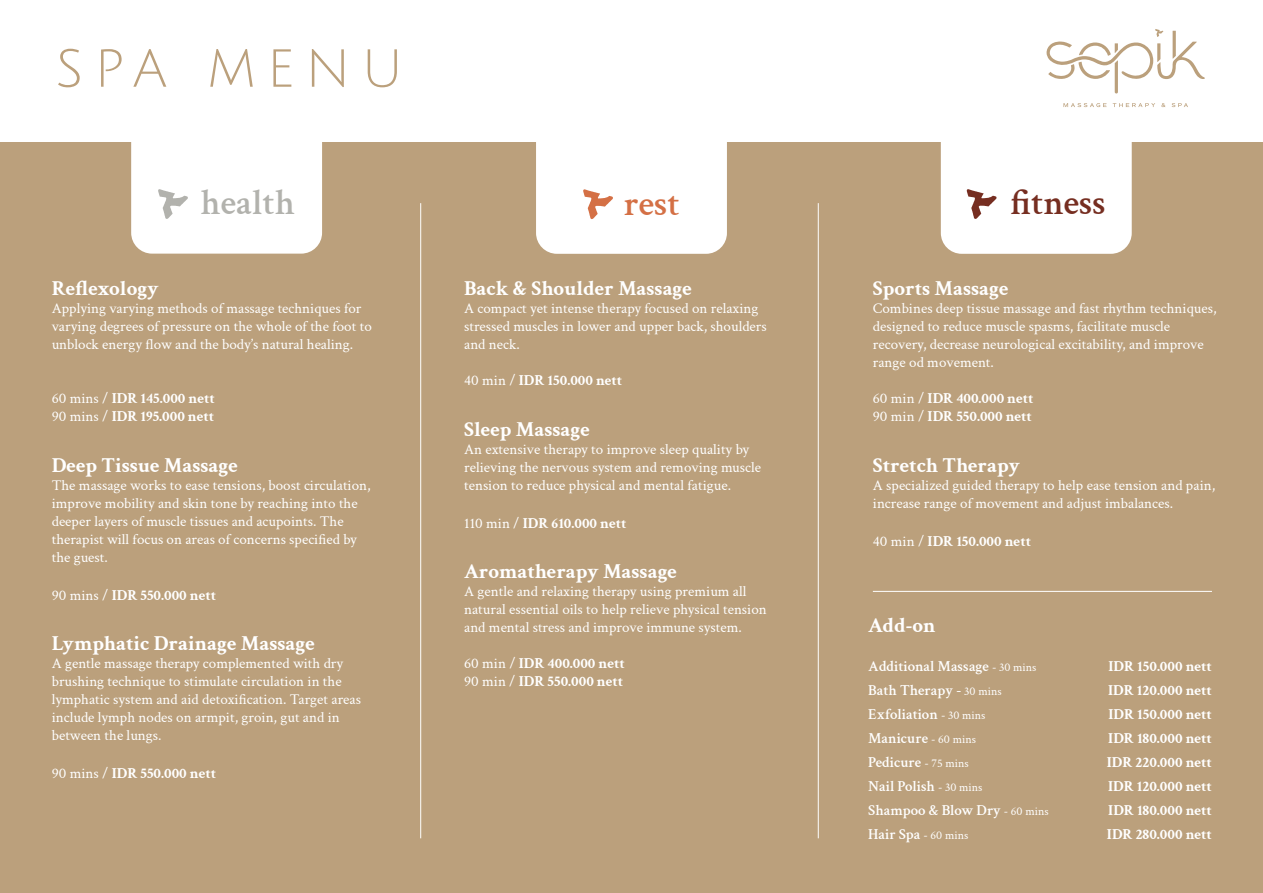
<style>
.page{position:relative;width:1263px;height:893px;background:#fff}
.page>*{position:absolute;margin:0;border:0;box-sizing:border-box;transform-origin:0 0}
.t1{font:600 36px "Crimson Text";color:#762e21}
.t2{font:600 36px "Crimson Text";color:#b2b2ad}
.t3{font:600 36px "Crimson Text";color:#d47045}
.t4{font:700 21px "Crimson Text";color:#fff}
.t5{font:15px/18px "Crimson Text";color:#fff}
.t6{font:700 15px/18px "Crimson Text";color:#fff}
.t7{font:600 15px "Crimson Text";color:#fff}
.s1{font-weight:400}
.s2{font-weight:400;font-size:12px}
</style>
<div class="page">
<div style="left:0;top:143px;width:1263px;height:750px;background:#bba07c"></div>
<hr style="left:420px;top:203px;width:1px;height:635px;background:#fff">
<hr style="left:818px;top:203px;width:1px;height:635px;background:#fff">
<hr style="left:873px;top:591px;width:339px;height:1px;background:#fff">
<svg style="left:1063px;top:103px;width:43px;height:4px"></svg>
<svg style="left:1113px;top:103px;width:42px;height:4px"></svg>
<svg style="left:1161px;top:103px;width:4px;height:4px"></svg>
<svg style="left:1172px;top:103px;width:16px;height:4px"></svg>
<svg style="left:1046px;top:29px;width:159px;height:64px"></svg>
<svg style="left:58px;top:49px;width:22px;height:38px"></svg>
<svg style="left:101px;top:49px;width:21px;height:38px"></svg>
<svg style="left:133px;top:49px;width:33px;height:38px"></svg>
<svg style="left:210px;top:49px;width:43px;height:38px"></svg>
<svg style="left:273px;top:49px;width:18px;height:38px"></svg>
<svg style="left:312px;top:49px;width:32px;height:38px"></svg>
<svg style="left:368px;top:49px;width:29px;height:38px"></svg>
<div style="left:131px;top:142px;width:191px;height:112px;background:#fff"></div>
<div style="left:536px;top:143px;width:191px;height:111px;background:#fff"></div>
<div style="left:941px;top:142px;width:191px;height:112px;background:#fff"></div>
<h1 class="t2" style="left:201px;top:177px;width:96px">health</h1>
<h1 class="t3" style="left:624px;top:177px;width:58px">rest</h1>
<h1 class="t1" style="left:1010px;top:177px;width:97px">fitness</h1>
<h2 class="t4" style="left:52px;top:273px;width:108px">Reflexology</h2>
<p class="t5" style="left:52px;top:299px;width:322px">Applying varying methods of massage techniques for varying degrees of pressure on the whole of the foot to unblock energy flow and the body’s natural healing.</p>
<p class="t6" style="left:52px;top:388px;width:165px"><span class="s1">60 mins /</span> IDR 145.000 nett<br><span class="s1">90 mins /</span> IDR 195.000 nett</p>
<h2 class="t4" style="left:52px;top:449px;width:188px">Deep Tissue Massage</h2>
<p class="t5" style="left:52px;top:475px;width:320px">The massage works to ease tensions, boost circulation, improve mobility and skin tone by reaching into the deeper layers of muscle tissues and acupoints. The therapist will focus on areas of concerns specified by the guest.</p>
<p class="t6" style="left:52px;top:584px;width:166px"><span class="s1">90 mins /</span> IDR 550.000 nett</p>
<h2 class="t4" style="left:52px;top:628px;width:265px">Lymphatic Drainage Massage</h2>
<p class="t5" style="left:52px;top:654px;width:311px">A gentle massage therapy complemented with dry brushing technique to stimulate circulation in the lymphatic system and aid detoxification. Target areas include lymph nodes on armpit, groin, gut and in between the lungs.</p>
<p class="t6" style="left:52px;top:763px;width:166px"><span class="s1">90 mins /</span> IDR 550.000 nett</p>
<h2 class="t4" style="left:464px;top:273px;width:229px">Back &amp; Shoulder Massage</h2>
<p class="t5" style="left:464px;top:299px;width:304px">A compact yet intense therapy focused on relaxing stressed muscles in lower and upper back, shoulders and neck.</p>
<p class="t6" style="left:464px;top:370px;width:160px"><span class="s1">40 min /</span> IDR 150.000 nett</p>
<h2 class="t4" style="left:464px;top:413px;width:127px">Sleep Massage</h2>
<p class="t5" style="left:464px;top:439px;width:298px">An extensive therapy to improve sleep quality by relieving the nervous system and removing muscle tension to reduce physical and mental fatigue.</p>
<p class="t6" style="left:464px;top:512px;width:164px"><span class="s1">110 min /</span> IDR 610.000 nett</p>
<h2 class="t4" style="left:464px;top:556px;width:214px">Aromatherapy Massage</h2>
<p class="t5" style="left:464px;top:582px;width:304px">A gentle and relaxing therapy using premium all natural essential oils to help relieve physical tension and mental stress and improve immune system.</p>
<p class="t6" style="left:464px;top:653px;width:162px"><span class="s1">60 min /</span> IDR 400.000 nett<br><span class="s1">90 min /</span> IDR 550.000 nett</p>
<h2 class="t4" style="left:873px;top:273px;width:137px">Sports Massage</h2>
<p class="t5" style="left:873px;top:299px;width:345px">Combines deep tissue massage and fast rhythm techniques, designed to reduce muscle spasms, facilitate muscle recovery, decrease neurological excitability, and improve range od movement.</p>
<p class="t6" style="left:873px;top:388px;width:162px"><span class="s1">60 min /</span> IDR 400.000 nett<br><span class="s1">90 min /</span> IDR 550.000 nett</p>
<h2 class="t4" style="left:873px;top:449px;width:148px">Stretch Therapy</h2>
<p class="t5" style="left:873px;top:475px;width:344px">A specialized guided therapy to help ease tension and pain, increase range of movement and adjust imbalances.</p>
<p class="t6" style="left:873px;top:530px;width:160px"><span class="s1">40 min /</span> IDR 150.000 nett</p>
<h2 class="t4" style="left:868px;top:610px;width:69px">Add-on</h2>
<p class="t7" style="left:868px;top:656px;width:170px">Additional Massage <span class="s2">- 30 mins</span></p>
<p class="t6" style="left:1108px;top:656px;width:105px">IDR 150.000 nett</p>
<p class="t7" style="left:868px;top:680px;width:135px">Bath Therapy <span class="s1">-</span> <span class="s2">30 mins</span></p>
<p class="t6" style="left:1108px;top:680px;width:105px">IDR 120.000 nett</p>
<p class="t7" style="left:868px;top:704px;width:119px">Exfoliation <span class="s2">- 30 mins</span></p>
<p class="t6" style="left:1108px;top:704px;width:105px">IDR 150.000 nett</p>
<p class="t7" style="left:868px;top:728px;width:109px">Manicure <span class="s2">- 60 mins</span></p>
<p class="t6" style="left:1108px;top:728px;width:105px">IDR 180.000 nett</p>
<p class="t7" style="left:868px;top:752px;width:102px">Pedicure <span class="s2">- 75 mins</span></p>
<p class="t6" style="left:1107px;top:752px;width:107px">IDR 220.000 nett</p>
<p class="t7" style="left:868px;top:776px;width:116px">Nail Polish <span class="s2">- 30 mins</span></p>
<p class="t6" style="left:1108px;top:776px;width:105px">IDR 120.000 nett</p>
<p class="t7" style="left:868px;top:800px;width:182px">Shampoo &amp; Blow Dry <span class="s2">- 60 mins</span></p>
<p class="t6" style="left:1108px;top:800px;width:105px">IDR 180.000 nett</p>
<p class="t7" style="left:868px;top:824px;width:102px">Hair Spa <span class="s2">- 60 mins</span></p>
<p class="t6" style="left:1107px;top:824px;width:106px">IDR 280.000 nett</p>
</div>
